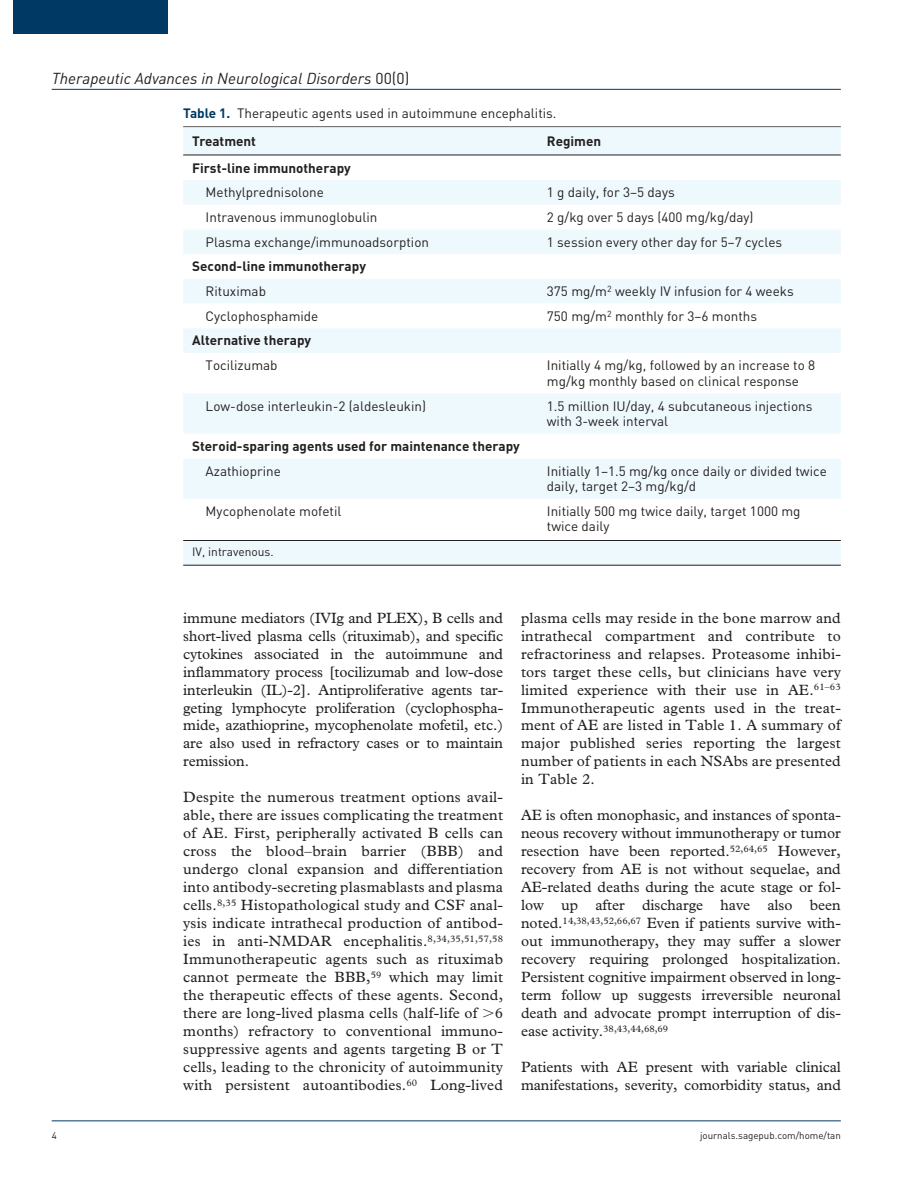
<style>
.page{position:relative;width:918px;height:1188px;background:#fff}
.page>*{position:absolute;margin:0;border:0;box-sizing:border-box;transform-origin:0 0}
.t1{font:italic 15.75px "DIN";color:#231f20}
.t2{font:15px/18px "Plantin Std";color:#231f20;text-align:justify}
.t3{font:13.5px/15.8px "DIN";color:#231f20}
.t4{font:700 13.5px "DIN";color:#231f20}
.t5{font:12px "DIN";color:#231f20}
.t6{font:9.75px "DIN";color:#231f20}
.t7{font:9.75px "Plantin Std";color:#231f20}
.s1{font-style:normal}
.s2{font-weight:700;color:#003964}
.s3{font-weight:700}
.s4{font-size:15px}
</style>
<div class="page">
<hr style="left:52px;top:89px;width:789px;height:1px;background:#003964">
<hr style="left:52px;top:1120px;width:789px;height:1px;background:#003964">
<div style="left:13px;top:0;width:155px;height:34px;background:#003964"></div>
<div style="left:183px;top:127px;width:658px;height:438px;background:#eef9fe"></div>
<svg style="left:183px;top:156px;width:658px;height:384px"></svg>
<hr style="left:183px;top:155px;width:658px;height:1px;background:#231f20">
<hr style="left:183px;top:565px;width:658px;height:1px;background:#231f20">
<hr style="left:183px;top:540px;width:658px;height:1px;background:#231f20">
<p class="t1" style="left:52px;top:72px;width:359px">Therapeutic Advances in Neurological Disorders <span class="s1">00(0)</span></p>
<p class="t3" style="left:192px;top:100px;width:366px;line-height:28.5px;text-indent:-9px"><span class="s2">Table 1.</span> Therapeutic agents used in autoimmune encephalitis.<br><span class="s3">Treatment</span></p>
<p class="t4" style="left:547px;top:136px;width:56px">Regimen</p>
<p class="t4" style="left:192px;top:163px;width:160px">First-line immunotherapy</p>
<p class="t3" style="left:206px;top:186px;width:120px">Methylprednisolone</p>
<p class="t3" style="left:547px;top:186px;width:129px">1 g daily, for 3–5 days</p>
<p class="t3" style="left:206px;top:211px;width:173px">Intravenous immunoglobulin</p>
<p class="t3" style="left:547px;top:211px;width:208px">2 g/kg over 5 days (400 mg/kg/day)</p>
<p class="t3" style="left:206px;top:236px;width:225px">Plasma exchange/immunoadsorption</p>
<p class="t3" style="left:547px;top:236px;width:237px">1 session every other day for 5–7 cycles</p>
<p class="t4" style="left:192px;top:262px;width:175px">Second-line immunotherapy</p>
<p class="t3" style="left:206px;top:285px;width:62px">Rituximab</p>
<p class="t3" style="left:547px;top:285px;width:248px">375 mg/m<sup>2</sup> weekly IV infusion for 4 weeks</p>
<p class="t3" style="left:206px;top:310px;width:114px">Cyclophosphamide</p>
<p class="t3" style="left:547px;top:310px;width:212px">750 mg/m<sup>2</sup> monthly for 3–6 months</p>
<p class="t4" style="left:192px;top:336px;width:121px">Alternative therapy</p>
<p class="t3" style="left:206px;top:359px;width:73px">Tocilizumab</p>
<p class="t3" style="left:547px;top:359px;width:270px">Initially 4 mg/kg, followed by an increase to 8 mg/kg monthly based on clinical response</p>
<p class="t3" style="left:206px;top:399px;width:222px">Low-dose interleukin-2 (aldesleukin)</p>
<p class="t3" style="left:547px;top:399px;width:267px">1.5 million IU/day, 4 subcutaneous injections with 3-week interval</p>
<p class="t4" style="left:192px;top:441px;width:329px">Steroid-sparing agents used for maintenance therapy</p>
<p class="t3" style="left:206px;top:465px;width:77px">Azathioprine</p>
<p class="t3" style="left:547px;top:465px;width:281px">Initially 1–1.5 mg/kg once daily or divided twice daily, target 2–3 mg/kg/d</p>
<p class="t3" style="left:206px;top:505px;width:137px">Mycophenolate mofetil</p>
<p class="t3" style="left:547px;top:505px;width:255px">Initially 500 mg twice daily, target 1000 mg twice daily</p>
<p class="t5" style="left:192px;top:548px;width:83px">IV, intravenous.</p>
<p class="t2" style="left:183px;top:610px;width:321px">immune mediators (IVIg and PLEX), B cells and short-lived plasma cells (rituximab), and specific cytokines associated in the autoimmune and inflammatory process [tocilizumab and low-dose interleukin (IL)-2]. Antiproliferative agents tar&shy;geting lymphocyte proliferation (cyclophospha&shy;mide, azathioprine, mycophenolate mofetil, etc.) are also used in refractory cases or to maintain remission.</p>
<p class="t2" style="left:183px;top:789px;width:321px">Despite the numerous treatment options avail&shy;able, there are issues complicating the treatment of AE. First, peripherally activated B cells can cross the blood–brain barrier (BBB) and undergo clonal expansion and differentiation into antibody-secreting plasmablasts and plasma cells.<sup>8,35</sup> Histopathological study and CSF anal&shy;ysis indicate intrathecal production of antibod&shy;ies in anti-NMDAR encephalitis.<sup>8,34,35,51,57,58<br></sup>Immunotherapeutic agents such as rituximab cannot permeate the BBB,<sup>59</sup> which may limit the therapeutic effects of these agents. Second, there are long-lived plasma cells (half-life of 6 months) refractory to conventional immuno&shy;suppressive agents and agents targeting B or T cells, leading to the chronicity of autoimmunity with persistent autoantibodies.<sup>60</sup> Long-lived</p>
<p class="t2" style="left:521px;top:610px;width:321px">plasma cells may reside in the bone marrow and intrathecal compartment and contribute to refractoriness and relapses. Proteasome inhibi&shy;tors target these cells, but clinicians have very limited experience with their use in AE.<sup>61–63<br></sup>Immunotherapeutic agents used in the treat&shy;ment of AE are listed in Table 1. A summary of major published series reporting the largest number of patients in each NSAbs are presented in Table 2.</p>
<p class="t2" style="left:521px;top:807px;width:321px">AE is often monophasic, and instances of sponta&shy;neous recovery without immunotherapy or tumor resection have been reported.<sup>52,64,65</sup> However, recovery from AE is not without sequelae, and AE-related deaths during the acute stage or fol&shy;low up after discharge have also been noted.<sup>14,38,43,52,66,67</sup> Even if patients survive with&shy;out immunotherapy, they may suffer a slower recovery requiring prolonged hospitalization.<br>Persistent cognitive impairment observed in long&shy;term follow up suggests irreversible neuronal death and advocate prompt interruption of dis-</p>
<p class="t7" style="left:521px;top:1025px;width:149px"><span class="s4">ease activity.</span>38,43,44,68,69</p>
<p class="t2" style="left:521px;top:1059px;width:321px">Patients with AE present with variable clinical manifestations, severity, comorbidity status, and</p>
<p class="t6" style="left:52px;top:1132px;width:7px">4</p>
<p class="t6" style="left:700px;top:1132px;width:142px">journals.sagepub.com/home/tan</p>
</div>
